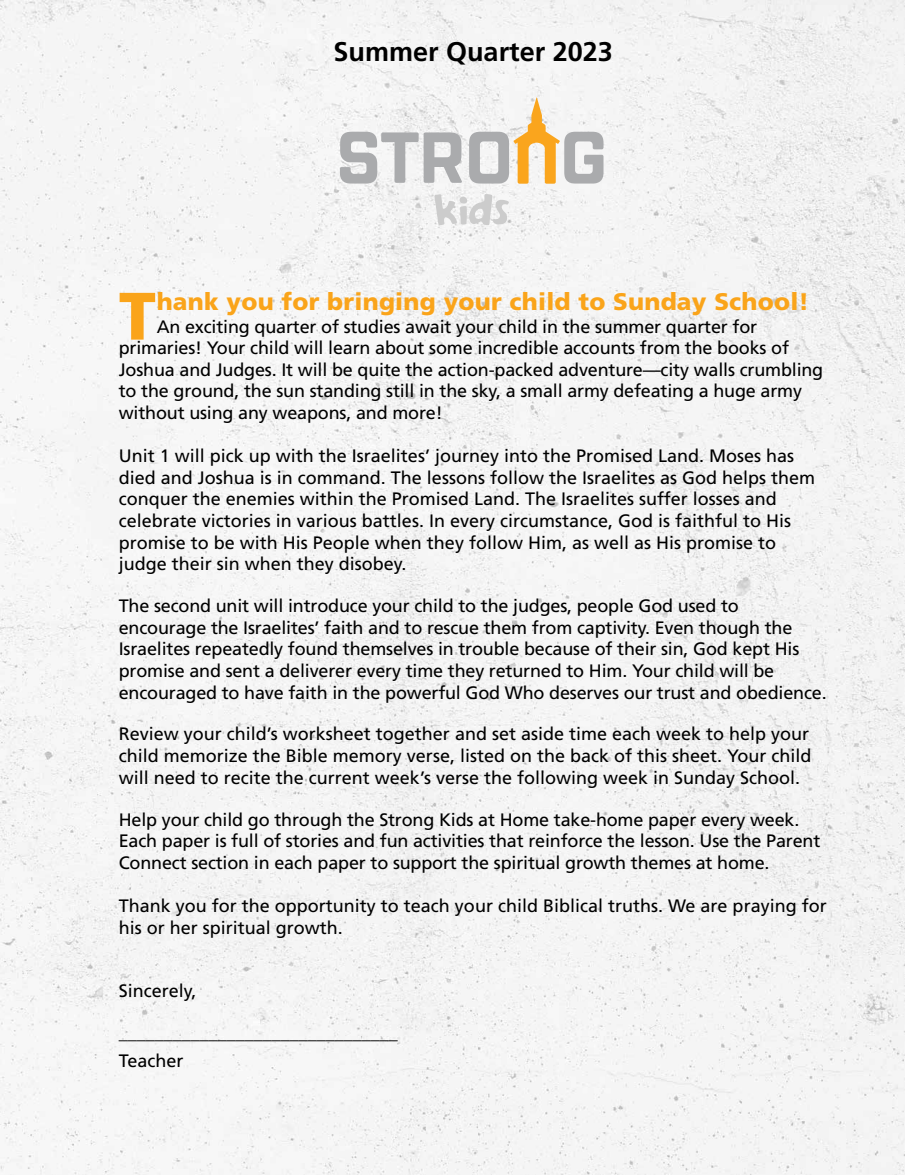
<style>
.page{position:relative;width:905px;height:1175px;background:#fff}
.page>*{position:absolute;margin:0;border:0;box-sizing:border-box;transform-origin:0 0}
.t1{font:900 67.05px "Frutiger LT Std";color:#faa41a}
.t2{font:700 27px "Frutiger LT Std";color:#000}
.t3{font:900 24px "Frutiger LT Std";letter-spacing:.01em;color:#faa41a}
.t4{font:18px/21.6px "Frutiger LT Std";letter-spacing:-.01em;color:#000}
</style>
<div class="page">
<img style="left:0;top:0;width:904px;height:1174px">
<svg style="left:340px;top:132px;width:122px;height:51px"></svg>
<svg style="left:469px;top:97px;width:134px;height:87px"></svg>
<svg style="left:434px;top:194px;width:75px;height:31px"></svg>
<h2 class="t2" style="left:333px;top:35px;width:281px">Summer Quarter 2023</h2>
<h1 class="t1" style="left:119px;top:276px;width:39px">T</h1>
<h3 class="t3" style="left:157px;top:287px;width:654px">hank you for bringing your child to Sunday School!</h3>
<p class="t4" style="left:119px;top:315px;width:706px;text-indent:38px">An exciting quarter of studies await your child in the summer quarter for primaries! Your child will learn about some incredible accounts from the books of Joshua and Judges. It will be quite the action-packed adventure—city walls crumbling to the ground, the sun standing still in the sky, a small army defeating a huge army without using any weapons, and more!</p>
<p class="t4" style="left:119px;top:445px;width:698px">Unit 1 will pick up with the Israelites’ journey into the Promised Land. Moses has died and Joshua is in command. The lessons follow the Israelites as God helps them conquer the enemies within the Promised Land. The Israelites suffer losses and celebrate victories in various battles. In every circumstance, God is faithful to His promise to be with His People when they follow Him, as well as His promise to judge their sin when they disobey.</p>
<p class="t4" style="left:119px;top:595px;width:709px">The second unit will introduce your child to the judges, people God used to encourage the Israelites’ faith and to rescue them from captivity. Even though the Israelites repeatedly found themselves in trouble because of their sin, God kept His promise and sent a deliverer every time they returned to Him. Your child will be encouraged to have faith in the powerful God Who deserves our trust and obedience.</p>
<p class="t4" style="left:119px;top:723px;width:694px">Review your child’s worksheet together and set aside time each week to help your child memorize the Bible memory verse, listed on the back of this sheet. Your child will need to recite the current week’s verse the following week in Sunday School.</p>
<p class="t4" style="left:119px;top:808px;width:703px">Help your child go through the Strong Kids at Home take-home paper every week.<br>Each paper is full of stories and fun activities that reinforce the lesson. Use the Parent<br>Connect section in each paper to support the spiritual growth themes at home.</p>
<p class="t4" style="left:119px;top:895px;width:709px">Thank you for the opportunity to teach your child Biblical truths. We are praying for his or her spiritual growth.</p>
<p class="t4" style="left:119px;top:980px;width:79px">Sincerely,</p>
<p class="t4" style="left:119px;top:1018px;width:280px;line-height:28.3px">_______________________________<br>Teacher</p>
</div>
